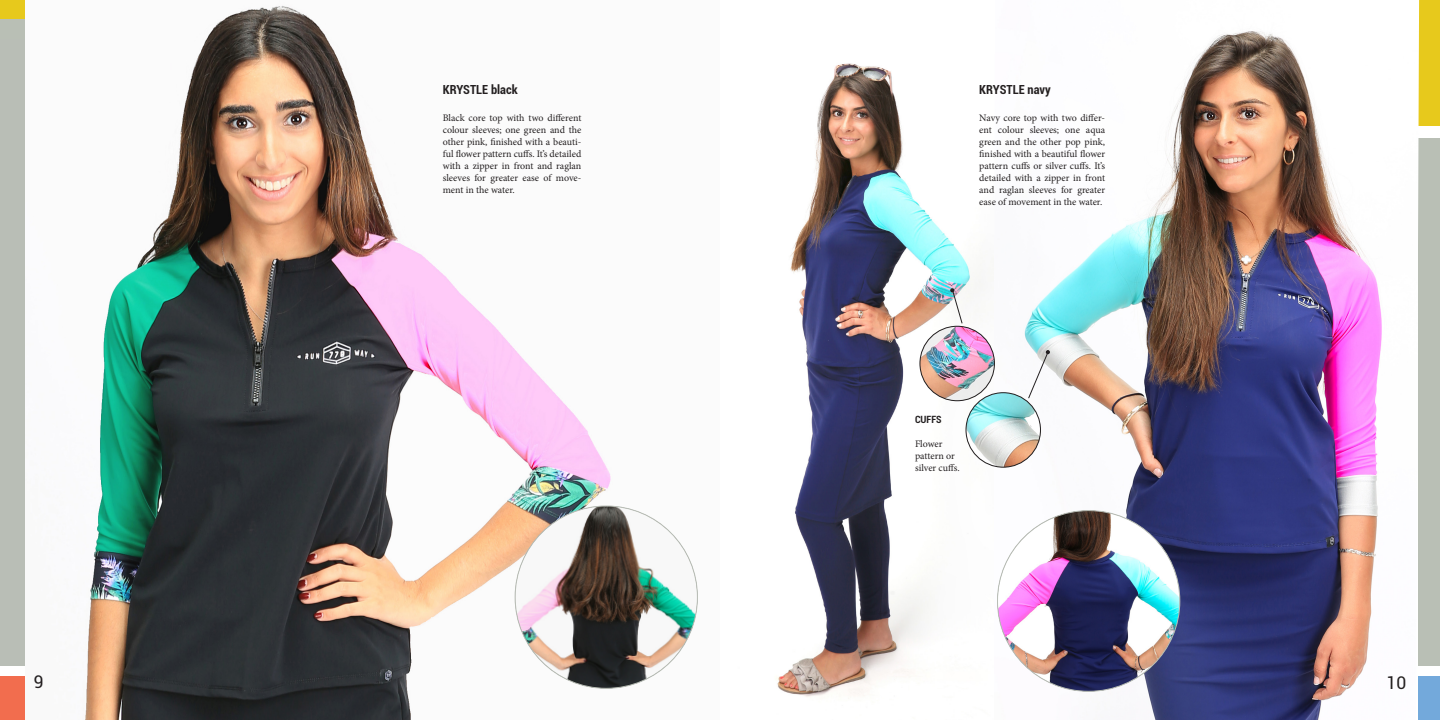
<style>
.page{position:relative;width:1440px;height:720px;background:#fff}
.page>*{position:absolute;margin:0;border:0;box-sizing:border-box;transform-origin:0 0}
.t1{font:17.5px "Roboto";color:#231f20}
.t2{font:700 condensed 12.5px "Roboto";color:#231f20}
.t3{font:10px/12px "Minion Pro";letter-spacing:-.005em;color:#231f20;text-align:justify}
.t4{font:700 condensed 10px "Roboto";color:#231f20}
</style>
<div class="page">
<div style="left:0;top:19px;width:92px;height:26px;background:#b9bfb5"></div>
<div style="left:0;top:0;width:55px;height:19px;background:#e7c91c"></div>
<div style="left:1418px;top:0;width:22px;height:126px;background:#e7c91c"></div>
<div style="left:0;top:40px;width:26px;height:626px;background:#b9beb6"></div>
<div style="left:0;top:676px;width:26px;height:44px;background:#f26d4e"></div>
<img style="left:25px;top:0;width:967px;height:720px">
<img style="left:515px;top:506px;width:182px;height:182px;border-radius:91px">
<div style="left:1418px;top:676px;width:22px;height:44px;background:#73a9db"></div>
<div style="left:1418px;top:138px;width:22px;height:528px;background:#b9bfb5"></div>
<img style="left:992px;top:0;width:427px;height:720px">
<img style="left:998px;top:511px;width:182px;height:180px">
<img style="left:966px;top:393px;width:74px;height:74px;border-radius:37px">
<div style="left:966px;top:392px;width:75px;height:76px;border:1px solid #231f20;border-radius:50%"></div>
<img style="left:920px;top:326px;width:74px;height:75px;border-radius:37px">
<div style="left:920px;top:326px;width:75px;height:75px;border:1px solid #231f20;border-radius:50%"></div>
<svg style="left:1028px;top:350px;width:22px;height:49px"></svg>
<svg style="left:950px;top:288px;width:13px;height:36px"></svg>
<p class="t1" style="left:34px;top:670px;width:11px">9</p>
<p class="t2" style="left:443px;top:81px;width:76px">KRYSTLE black</p>
<p class="t3" style="left:443px;top:112px;width:140px">Black core top with two different colour sleeves; one green and the other pink, finished with a beauti&shy;ful flower pattern cuffs. It’s detailed with a zipper in front and raglan sleeves for greater ease of move&shy;ment in the water.</p>
<p class="t2" style="left:979px;top:81px;width:73px">KRYSTLE navy</p>
<p class="t3" style="left:979px;top:112px;width:127px">Navy core top with two differ&shy;ent colour sleeves; one aqua green and the other pop pink, finished with a beautiful flower pattern cuffs or silver cuffs. It’s detailed with a zipper in front and raglan sleeves for greater ease of movement in the water.</p>
<p class="t4" style="left:915px;top:413px;width:28px">CUFFS</p>
<p class="t3" style="left:915px;top:438px;width:46px;text-align:left">Flower pattern or silver cuffs.</p>
<p class="t1" style="left:1387px;top:671px;width:21px">10</p>
</div>
